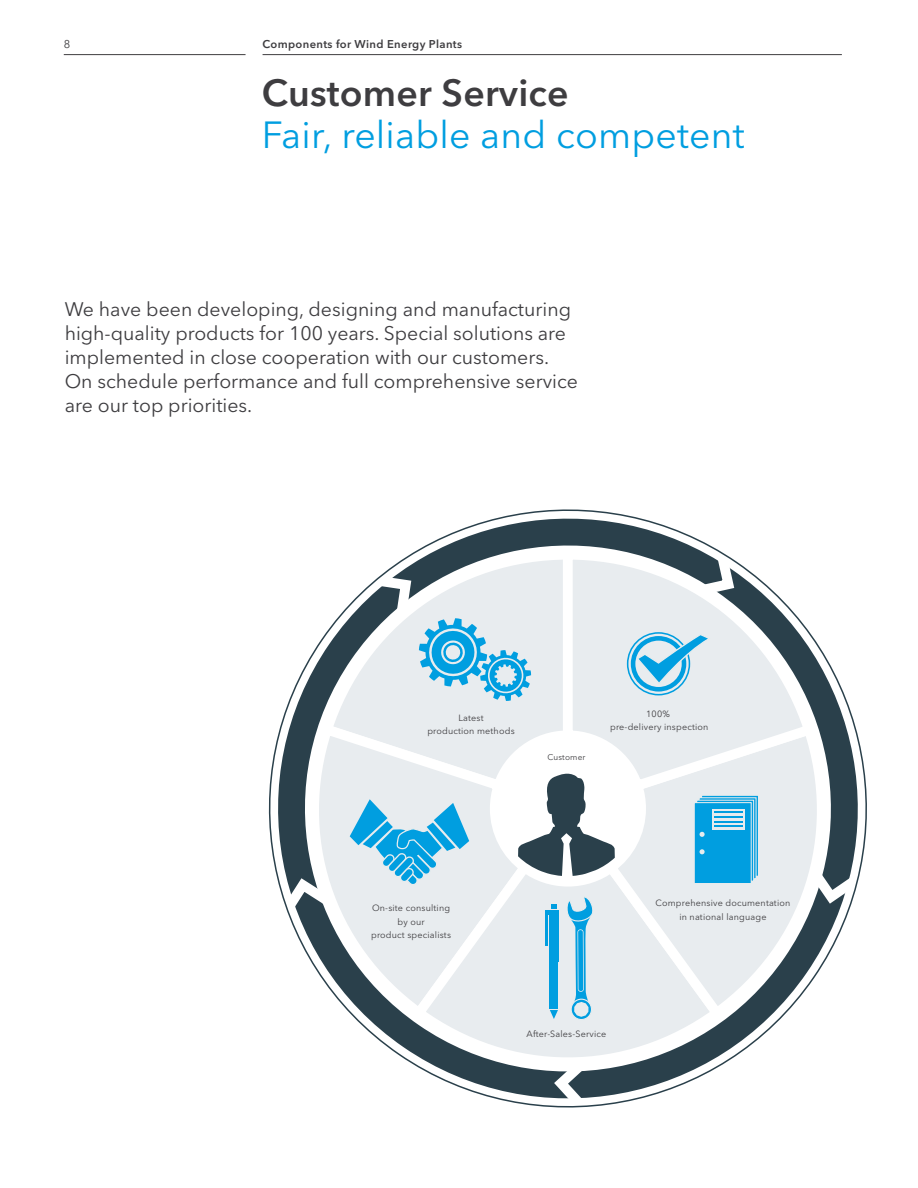
<style>
.page{position:relative;width:918px;height:1188px;background:#fff}
.page>*{position:absolute;margin:0;border:0;box-sizing:border-box;transform-origin:0 0}
.t1{font:37.5px "Avenir Next LT Pro";letter-spacing:.005em;color:#009ee0}
.t2{font:600 37.5px "Avenir Next LT Pro";letter-spacing:.005em;color:#3e3d40}
.t3{font:19.5px/24px "Avenir Next LT Pro";color:#3e3d40}
.t4{font:600 11.25px "Avenir Next LT Pro";letter-spacing:.03em;color:#3e3d40}
.t5{font:11.25px "Avenir Next LT Pro";color:#3e3d40}
.t6{font:9px/13.5px "Avenir Next LT Pro";letter-spacing:.02em;color:#3e3d40;text-align:center}
.t7{font:8.25px "Avenir Next LT Pro";letter-spacing:.02em;color:#3e3d40}
</style>
<div class="page">
<svg style="left:268px;top:509px;width:599px;height:599px"></svg>
<svg style="left:518px;top:771px;width:97px;height:105px"></svg>
<div style="left:701px;top:795px;width:58px;height:82px;border:1px solid #e7ecee"></div>
<svg style="left:701px;top:799px;width:54px;height:78px"></svg>
<div style="left:699px;top:797px;width:58px;height:82px;border:1px solid #e7ecee"></div>
<div style="left:696px;top:800px;width:58px;height:82px;border:1px solid #e7ecee"></div>
<div style="left:694px;top:803px;width:57px;height:81px;background:#009ee0"></div>
<div style="left:694px;top:802px;width:58px;height:82px;border:1px solid #e7ecee"></div>
<svg style="left:700px;top:832px;width:5px;height:5px"></svg>
<svg style="left:700px;top:849px;width:5px;height:5px"></svg>
<svg style="left:713px;top:809px;width:32px;height:21px"></svg>
<svg style="left:715px;top:812px;width:28px;height:15px"></svg>
<svg style="left:350px;top:799px;width:119px;height:88px;background:#8dcde9"></svg>
<svg style="left:627px;top:632px;width:84px;height:63px;background:#9bd2e9"></svg>
<svg style="left:419px;top:618px;width:112px;height:83px;background:#90cee9"></svg>
<svg style="left:571px;top:999px;width:21px;height:21px"></svg>
<div style="left:571px;top:999px;width:21px;height:21px;border:1px solid #e7ecee;border-radius:50%"></div>
<svg style="left:565px;top:895px;width:31px;height:122px;background:#a4d5ea"></svg>
<div style="left:550px;top:963px;width:8px;height:46px;background:#009ee0"></div>
<div style="left:549px;top:910px;width:10px;height:52px;background:#009ee0"></div>
<hr style="left:545px;top:910px;width:2px;height:36px;background:#009ee0">
<svg style="left:546px;top:904px;width:10px;height:11px"></svg>
<svg style="left:550px;top:1010px;width:8px;height:9px"></svg>
<hr style="left:64px;top:54px;width:182px;height:1px;background:#3e3d40">
<hr style="left:263px;top:54px;width:579px;height:1px;background:#3e3d40">
<p class="t5" style="left:64px;top:37px;width:8px">8</p>
<p class="t4" style="left:263px;top:37px;width:201px">Components for Wind Energy Plants</p>
<h1 class="t2" style="left:262px;top:70px;width:308px">Customer Service</h1>
<h1 class="t1" style="left:262px;top:113px;width:484px">Fair, reliable and competent</h1>
<p class="t3" style="left:65px;top:297px;width:515px">We have been developing, designing and manufacturing high-quality products for 100 years. Special solutions are implemented in close cooperation with our customers.<br>On schedule performance and full comprehensive service are our top priorities.</p>
<p class="t6" style="left:427px;top:711px;width:89px">Latest<br>production methods</p>
<p class="t7" style="left:547px;top:752px;width:40px">Customer</p>
<p class="t6" style="left:610px;top:707px;width:100px">100%<br>pre-delivery inspection</p>
<p class="t6" style="left:371px;top:901px;width:81px">On-site consulting by our<br>product specialists</p>
<p class="t6" style="left:656px;top:896px;width:136px">Comprehensive documentation in national language</p>
<p class="t6" style="left:527px;top:1027px;width:81px">After-Sales-Service</p>
</div>
